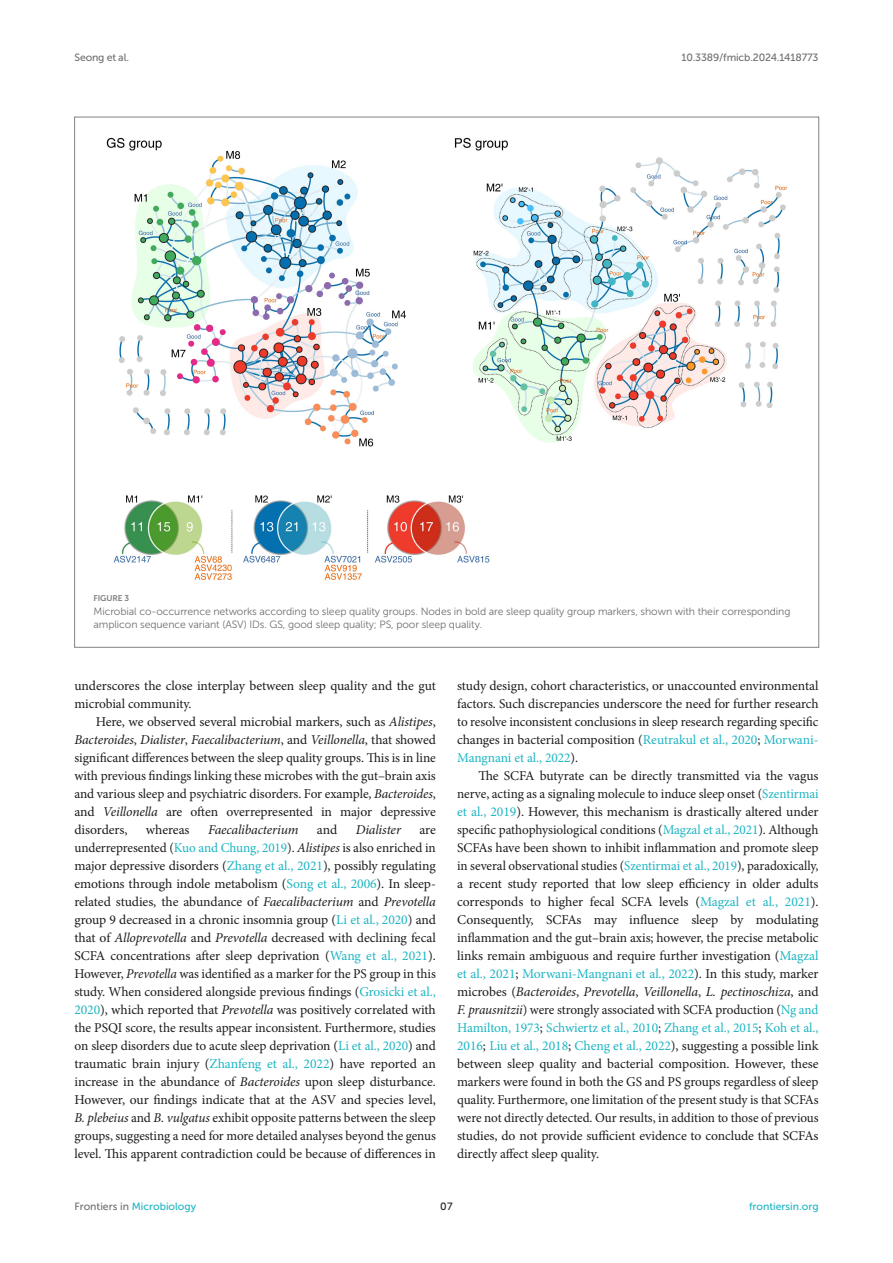
<style>
.page{position:relative;width:893px;height:1263px;background:#fff}
.page>*{position:absolute;margin:0;border:0;box-sizing:border-box;transform-origin:0 0}
.TEXT{font:13.5px/18px "Minion Pro";letter-spacing:-.005em;color:#1b1c1b;text-align:justify}
.TEXT-2{font:italic 13.5px "Minion Pro";letter-spacing:-.01em;color:#1b1c1b}
.FIG_LEG{font:10.5px/13.5px "Museo Sans 300";letter-spacing:-.01em;color:#706f70}
.t1{font:10.5px "Museo Sans 500";color:#1db5c3}
.t2{font:10.5px "Museo Sans 500";letter-spacing:-.015em;color:#706f70}
.t3{font:10.5px "Museo Sans 500";color:#1b1c1b}
.FIG_HD{font:8.25px "Museo Sans 700";letter-spacing:-.01em;color:#7e7f7f}
.s1{font-style:italic}
.s2{color:#1db5c3}
.s3{color:#706f70}
</style>
<div class="page">
<img style="left:106px;top:137px;width:682px;height:443px">
<p class="t2" style="left:74px;top:51px;width:56px">Seong et al.</p>
<p class="t2" style="left:681px;top:51px;width:139px">10.3389/fmicb.2024.1418773</p>
<p class="FIG_HD" style="left:94px;top:594px;width:37px">FIGURE 3</p>
<p class="FIG_LEG" style="left:94px;top:604px;width:698px">Microbial co-occurrence networks according to sleep quality groups. Nodes in bold are sleep quality group markers, shown with their corresponding amplicon sequence variant (ASV) IDs. GS, good sleep quality; PS, poor sleep quality.</p>
<p class="TEXT" style="left:74px;top:677px;width:363px">underscores the close interplay between sleep quality and the gut microbial community.</p>
<p class="TEXT" style="left:74px;top:713px;width:363px;text-indent:21px">Here, we observed several microbial markers, such as <span class="s1">Alistipes</span>, <span class="s1">Bacteroides</span>, <span class="s1">Dialister</span>, <span class="s1">Faecalibacterium</span>, and <span class="s1">Veillonella</span>, that showed significant differences between the sleep quality groups. This is in line with previous findings linking these microbes with the gut–brain axis and various sleep and psychiatric disorders. For example, <span class="s1">Bacteroides</span>, and <span class="s1">Veillonella</span> are often overrepresented in major depressive disorders,</p>
<p class="TEXT" style="left:146px;top:821px;width:45px">whereas</p>
<p class="TEXT-2" style="left:208px;top:820px;width:92px">Faecalibacterium</p>
<p class="TEXT" style="left:317px;top:821px;width:22px">and</p>
<p class="TEXT-2" style="left:356px;top:820px;width:47px">Dialister</p>
<p class="TEXT" style="left:74px;top:821px;width:363px;text-indent:345px">are underrepresented (<span class="s2">Kuo and Chung, 2019</span>). <span class="s1">Alistipes</span> is also enriched in major depressive disorders (<span class="s2">Zhang et al., 2021</span>), possibly regulating emotions through indole metabolism (<span class="s2">Song et al., 2006</span>). In sleep&shy;related studies, the abundance of <span class="s1">Faecalibacterium</span> and <span class="s1">Prevotella </span>group 9 decreased in a chronic insomnia group (<span class="s2">Li et al., 2020</span>) and that of <span class="s1">Alloprevotella</span> and <span class="s1">Prevotella</span> decreased with declining fecal SCFA concentrations after sleep deprivation (<span class="s2">Wang et al., 2021</span>).<br>However, <span class="s1">Prevotella</span> was identified as a marker for the PS group in this study. When considered alongside previous findings (<span class="s2">Grosicki et al., 2020</span>), which reported that <span class="s1">Prevotella</span> was positively correlated with the PSQI score, the results appear inconsistent. Furthermore, studies on sleep disorders due to acute sleep deprivation (<span class="s2">Li et al., 2020</span>) and traumatic brain injury (<span class="s2">Zhanfeng et al., 2022</span>) have reported an increase in the abundance of <span class="s1">Bacteroides</span> upon sleep disturbance.<br>However, our findings indicate that at the ASV and species level, <span class="s1">B. plebeius</span> and <span class="s1">B. vulgatus</span> exhibit opposite patterns between the sleep groups, suggesting a need for more detailed analyses beyond the genus level. This apparent contradiction could be because of differences in</p>
<p class="TEXT" style="left:457px;top:677px;width:363px">study design, cohort characteristics, or unaccounted environmental factors. Such discrepancies underscore the need for further research to resolve inconsistent conclusions in sleep research regarding specific changes in bacterial composition (<span class="s2">Reutrakul et al., 2020</span>; <span class="s2">Morwani-Mangnani et al., 2022</span>).</p>
<p class="TEXT" style="left:457px;top:767px;width:363px;text-indent:21px">The SCFA butyrate can be directly transmitted via the vagus nerve, acting as a signaling molecule to induce sleep onset (<span class="s2">Szentirmai et al., 2019</span>). However, this mechanism is drastically altered under specific pathophysiological conditions (<span class="s2">Magzal et al., 2021</span>). Although SCFAs have been shown to inhibit inflammation and promote sleep in several observational studies (<span class="s2">Szentirmai et al., 2019</span>), paradoxically, a recent study reported that low sleep efficiency in older adults corresponds to higher fecal SCFA levels (<span class="s2">Magzal et al., 2021</span>).<br>Consequently, SCFAs may influence sleep by modulating inflammation and the gut–brain axis; however, the precise metabolic links remain ambiguous and require further investigation (<span class="s2">Magzal et al., 2021</span>; <span class="s2">Morwani-Mangnani et al., 2022</span>). In this study, marker microbes (<span class="s1">Bacteroides</span>, <span class="s1">Prevotella</span>, <span class="s1">Veillonella</span>, <span class="s1">L. pectinoschiza</span>, and <span class="s1">F. prausnitzii</span>) were strongly associated with SCFA production (<span class="s2">Ng and Hamilton, 1973</span>; <span class="s2">Schwiertz et al., 2010</span>; <span class="s2">Zhang et al., 2015</span>; <span class="s2">Koh et al., 2016</span>; <span class="s2">Liu et al., 2018</span>; <span class="s2">Cheng et al., 2022</span>), suggesting a possible link between sleep quality and bacterial composition. However, these markers were found in both the GS and PS groups regardless of sleep quality. Furthermore, one limitation of the present study is that SCFAs were not directly detected. Our results, in addition to those of previous studies, do not provide sufficient evidence to conclude that SCFAs directly affect sleep quality.</p>
<p class="t1" style="left:74px;top:1200px;width:123px"><span class="s3">Frontiers in</span> Microbiology</p>
<p class="t3" style="left:440px;top:1200px;width:14px">07</p>
<p class="t1" style="left:749px;top:1200px;width:71px">frontiersin.org</p>
</div>
